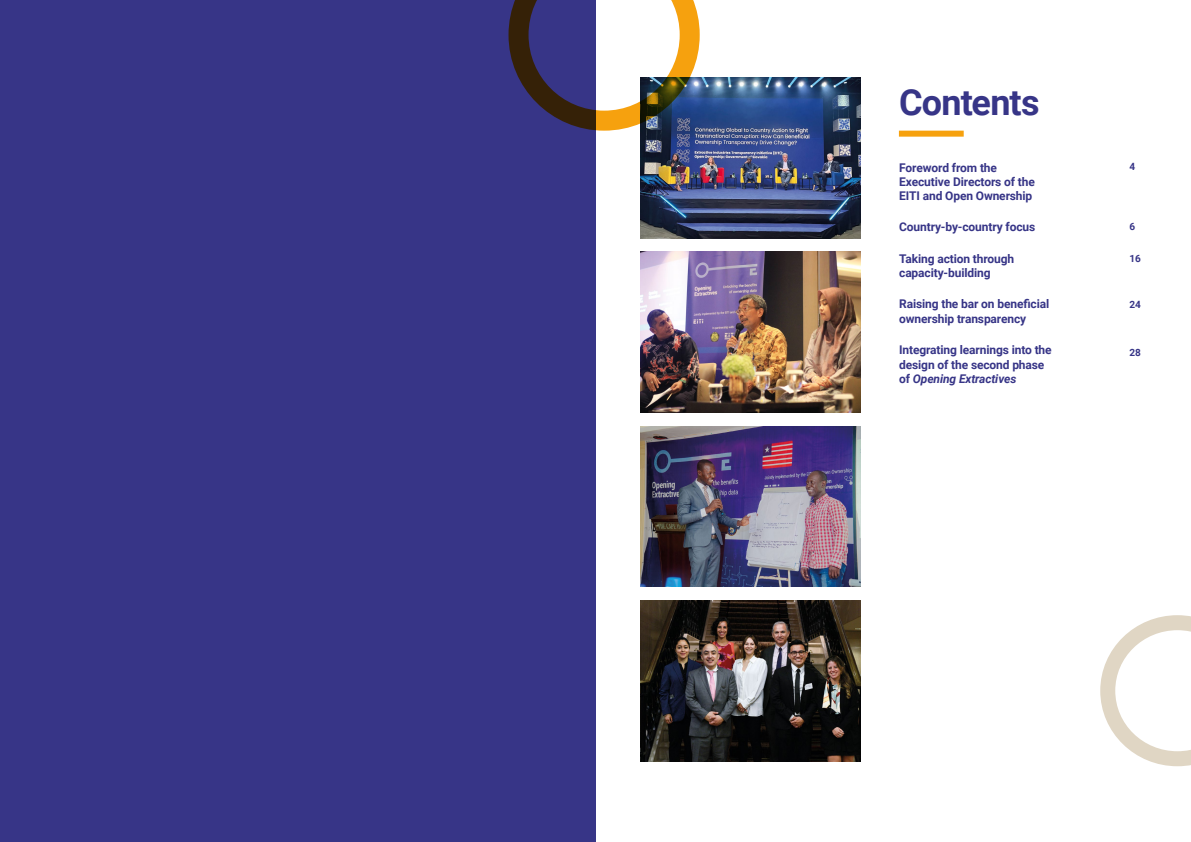
<style>
.page{position:relative;width:1191px;height:842px;background:#fff}
.page>*{position:absolute;margin:0;border:0;box-sizing:border-box;transform-origin:0 0}
.t1{font:700 36px "Roboto";letter-spacing:-.025em;color:#373587}
.t2{font:700 12px/14.4px "Roboto";letter-spacing:-.01em;color:#373587}
.t3{font:700 10px "Roboto";color:#373587}
.s1{font-style:italic}
</style>
<div class="page">
<div style="left:0;top:0;width:595px;height:842px;background:#373587"></div>
<div style="left:899px;top:131px;width:64px;height:6px;background:#f6a10e"></div>
<img style="left:641px;top:252px;width:219px;height:161px">
<img style="left:641px;top:77px;width:219px;height:161px">
<img style="left:641px;top:426px;width:219px;height:161px">
<img style="left:641px;top:600px;width:219px;height:161px">
<svg style="left:508px;top:0;width:191px;height:131px"></svg>
<svg style="left:1100px;top:615px;width:91px;height:151px"></svg>
<h1 class="t1" style="left:899px;top:77px;width:142px">Contents</h1>
<p class="t2" style="left:899px;top:160px;width:137px;line-height:14px">Foreword from the<br>Executive Directors of the<br>EITI and Open Ownership</p>
<p class="t2" style="left:899px;top:219px;width:137px">Country-by-country focus</p>
<p class="t2" style="left:899px;top:251px;width:117px">Taking action through capacity-building</p>
<p class="t2" style="left:899px;top:296px;width:152px">Raising the bar on beneficial ownership transparency</p>
<p class="t2" style="left:899px;top:342px;width:154px">Integrating learnings into the design of the second phase of <span class="s1">Opening Extractives</span></p>
<p class="t3" style="left:1129px;top:159px;width:7px">4</p>
<p class="t3" style="left:1129px;top:219px;width:7px">6</p>
<p class="t3" style="left:1129px;top:251px;width:13px">16</p>
<p class="t3" style="left:1129px;top:297px;width:13px">24</p>
<p class="t3" style="left:1129px;top:345px;width:13px">28</p>
</div>
